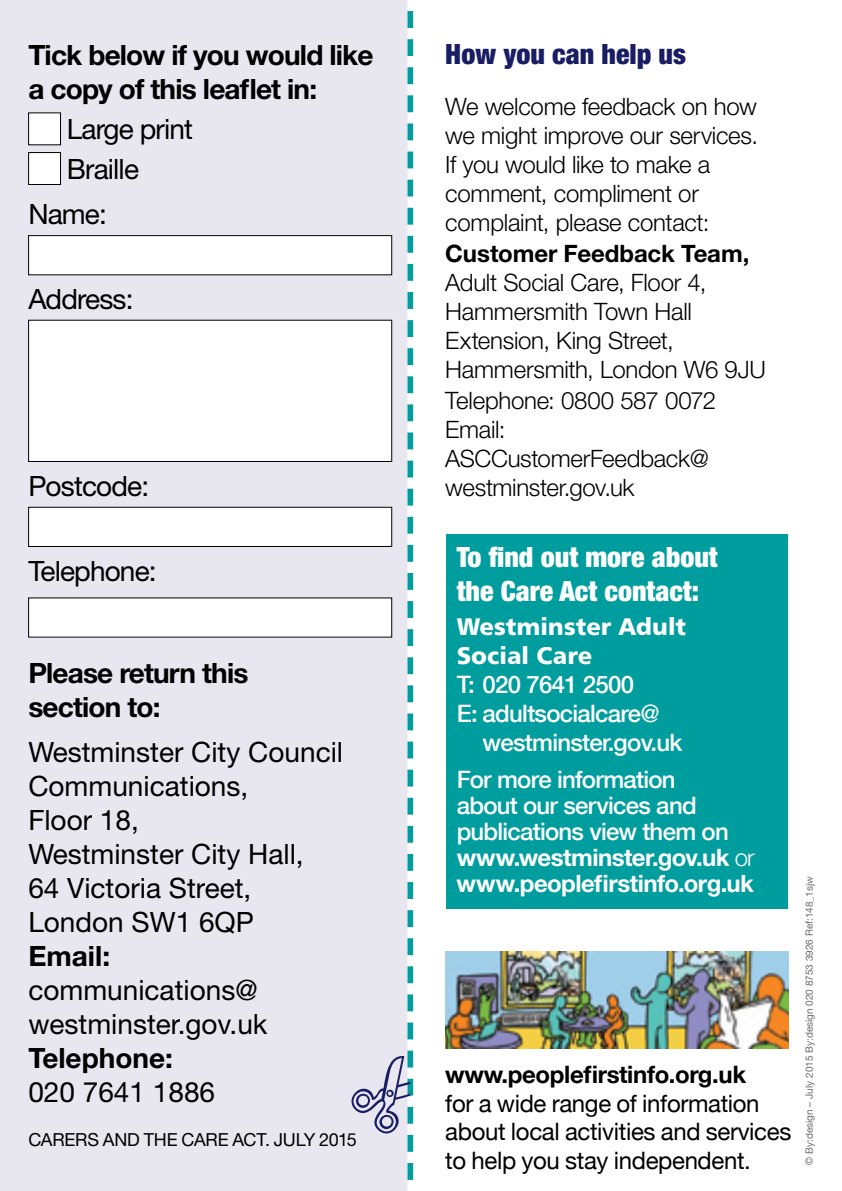
<style>
.page{position:relative;width:842px;height:1191px;background:#fff}
.page>*{position:absolute;margin:0;border:0;box-sizing:border-box;transform-origin:0 0}
.t1{font:28px/34px "Helvetica Neue LT Std";color:#000}
.t2{font:700 28px/34px "Helvetica Neue LT Std";letter-spacing:-.03em;color:#000}
.t3{font:28px/39.6px "Helvetica Neue LT Std";letter-spacing:-.03em;color:#000}
.t4{font:900 condensed 28px/33.6px "Helvetica Neue LT Std";color:#fff}
.t5{font:900 condensed 28px "Helvetica Neue LT Std";color:#191d63}
.t6{font:700 28px "Helvetica Neue LT Std";color:#000}
.t7{font:300 24px/28.8px "Helvetica Neue LT Std";letter-spacing:-.01em;color:#000}
.t8{font:500 24px/26px "Helvetica Neue";letter-spacing:-.03em;color:#fff}
.t9{font:24px/28.8px "Helvetica Neue";letter-spacing:-.015em;color:#000}
.t10{font:700 24px/26px "Helvetica Neue LT Std";letter-spacing:-.025em;color:#fff}
.t11{font:24px/28.8px "Humanist 777 BT Black B";color:#fff}
.t12{font:700 24px "Helvetica Neue";letter-spacing:-.015em;color:#000}
.t13{font:700 24px "Helvetica Neue LT Std";letter-spacing:-.005em;color:#000}
.t14{font:18px "Helvetica Neue LT Std";letter-spacing:-.01em;color:#000}
.t15{font:10px "Helvetica Neue";color:#6d6e71}
.s1{font-weight:300}
</style>
<div class="page">
<div style="left:0;top:0;width:410px;height:1191px;background:#e8e7f0"></div>
<svg style="left:351px;top:0;width:62px;height:1191px"></svg>
<div style="left:29px;top:113px;width:32px;height:32px;background:#fff"></div>
<div style="left:28px;top:113px;width:33px;height:32px;border:1px solid #000"></div>
<div style="left:29px;top:153px;width:32px;height:31px;background:#fff"></div>
<div style="left:28px;top:152px;width:33px;height:33px;border:1px solid #000"></div>
<div style="left:29px;top:236px;width:363px;height:39px;background:#fff"></div>
<div style="left:28px;top:235px;width:364px;height:40px;border:1px solid #000"></div>
<div style="left:29px;top:320px;width:363px;height:141px;background:#fff"></div>
<div style="left:28px;top:320px;width:364px;height:142px;border:1px solid #000"></div>
<div style="left:29px;top:507px;width:363px;height:39px;background:#fff"></div>
<div style="left:28px;top:507px;width:364px;height:40px;border:1px solid #000"></div>
<div style="left:29px;top:598px;width:363px;height:39px;background:#fff"></div>
<div style="left:446px;top:534px;width:342px;height:374px;background:#009d9f"></div>
<img style="left:445px;top:951px;width:343px;height:97px">
<p class="t2" style="left:28px;top:38px;width:347px">Tick below if you would like a copy of this leaflet in:</p>
<p class="t3" style="left:67px;top:109px;width:128px">Large print<br>Braille</p>
<p class="t1" style="left:28px;top:197px;width:80px">Name:</p>
<p class="t3" style="left:28px;top:278px;width:107px">Address:</p>
<p class="t3" style="left:28px;top:465px;width:122px">Postcode:</p>
<p class="t3" style="left:28px;top:550px;width:130px">Telephone:</p>
<p class="t2" style="left:28px;top:655px;width:222px">Please return this section to:</p>
<p class="t1" style="left:28px;top:734px;width:316px">Westminster City Council<br>Communications,<br>Floor 18,<br>Westminster City Hall,<br>64 Victoria Street,<br>London SW1 6QP</p>
<p class="t2" style="left:28px;top:938px;width:83px">Email:</p>
<p class="t1" style="left:28px;top:972px;width:241px">communications@ westminster.gov.uk</p>
<p class="t6" style="left:28px;top:1040px;width:146px">Telephone:</p>
<p class="t1" style="left:28px;top:1074px;width:188px">020 7641 1886</p>
<p class="t14" style="left:28px;top:1128px;width:330px">CARERS AND THE CARE ACT. JULY 2015</p>
<p class="t5" style="left:445px;top:37px;width:242px">How you can help us</p>
<p class="t7" style="left:445px;top:92px;width:314px">We welcome feedback on how we might improve our services.<br>If you would like to make a comment, compliment or complaint, please contact:</p>
<p class="t13" style="left:445px;top:239px;width:306px">Customer Feedback Team,</p>
<p class="t7" style="left:445px;top:268px;width:322px">Adult Social Care, Floor 4,<br>Hammersmith Town Hall<br>Extension, King Street,<br>Hammersmith, London W6 9JU</p>
<p class="t7" style="left:445px;top:386px;width:272px">Telephone: 0800 587 0072<br>Email:<br>ASCCustomerFeedback@ westminster.gov.uk</p>
<p class="t4" style="left:457px;top:540px;width:263px">To find out more about the Care Act contact:</p>
<p class="t11" style="left:457px;top:612px;width:231px">Westminster Adult<br>Social Care</p>
<p class="t8" style="left:457px;top:670px;width:179px">T: 020 7641 2500</p>
<p class="t8" style="left:457px;top:699px;width:204px">E: adultsocialcare@</p>
<p class="t8" style="left:483px;top:728px;width:201px">westminster.gov.uk</p>
<p class="t8" style="left:457px;top:765px;width:274px">For more information about our services and publications view them on</p>
<p class="t10" style="left:457px;top:844px;width:300px">www.westminster.gov.uk <span class="s1">or </span>www.peoplefirstinfo.org.uk</p>
<p class="t12" style="left:445px;top:1055px;width:302px">www.peoplefirstinfo.org.uk</p>
<p class="t9" style="left:445px;top:1090px;width:347px">for a wide range of information about local activities and services to help you stay independent.</p>
<p class="t15" style="left:802px;top:1164px;width:290px;rotate:-90deg">© By:design – July 2015 By:design 020 8753 3926 Ref:148_1sjw</p>
</div>
